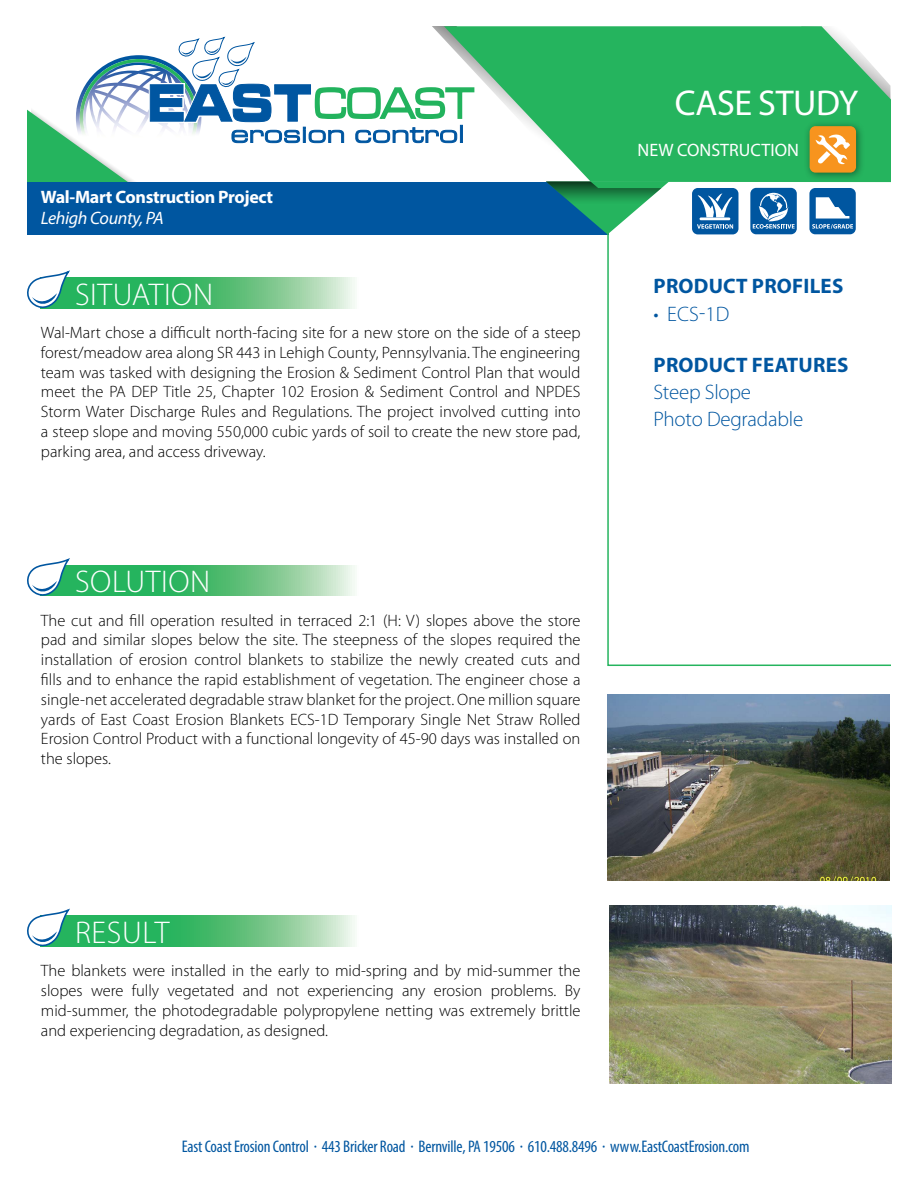
<style>
.page{position:relative;width:918px;height:1188px;background:#fff}
.page>*{position:absolute;margin:0;border:0;box-sizing:border-box;transform-origin:0 0}
.t1{font:36px "Myriad Pro";letter-spacing:-.01em;color:#fff}
.t2{font:300 31.5px "Myriad Pro";letter-spacing:.02em;color:#fff}
.t3{font:300 21px/27px "Myriad Pro";letter-spacing:-.01em;color:#0056a0}
.t4{font:700 21px "Myriad Pro";letter-spacing:.01em;color:#0056a0}
.t5{font:700 18px "Myriad Pro";letter-spacing:-.02em;color:#fff}
.t6{font:italic 18px "Myriad Pro";letter-spacing:-.02em;color:#fff}
.t7{font:18px "Myriad Pro";color:#fff}
.t8{font:condensed 16.8px "Myriad Pro";letter-spacing:-.01em;color:#0056a0}
.t9{font:300 16.5px/19.8px "Myriad Pro";color:#000;text-align:justify}
</style>
<div class="page">
<img style="left:117px;top:55px;width:30px;height:4px">
<img style="left:77px;top:74px;width:17px;height:29px">
<img style="left:110px;top:59px;width:37px;height:3px">
<img style="left:80px;top:76px;width:14px;height:9px">
<img style="left:94px;top:68px;width:53px;height:62px">
<img style="left:80px;top:85px;width:8px;height:9px">
<img style="left:100px;top:62px;width:47px;height:16px">
<img style="left:88px;top:78px;width:12px;height:16px">
<img style="left:80px;top:94px;width:14px;height:9px">
<div style="left:27px;top:182px;width:581px;height:52px;background:#0056a0"></div>
<svg style="left:147px;top:26px;width:297px;height:118px"></svg>
<svg style="left:444px;top:26px;width:447px;height:156px;fill:#25b45e"></svg>
<svg style="left:546px;top:181px;width:123px;height:53px"></svg>
<svg style="left:27px;top:103px;width:111px;height:79px"></svg>
<svg style="left:72px;top:278px;width:283px;height:30px;background:#5ec27f"></svg>
<svg style="left:27px;top:270px;width:45px;height:39px"></svg>
<svg style="left:72px;top:565px;width:283px;height:31px;background:#5ec27f"></svg>
<svg style="left:27px;top:558px;width:45px;height:38px"></svg>
<svg style="left:72px;top:916px;width:283px;height:30px;background:#5ec27f"></svg>
<svg style="left:27px;top:908px;width:45px;height:39px"></svg>
<div style="left:692px;top:188px;width:46px;height:46px;background:#0056a0;border-radius:6px"></div>
<hr style="left:700px;top:217px;width:30px;height:3px;background:#fff">
<svg style="left:698px;top:193px;width:34px;height:24px"></svg>
<div style="left:803px;top:120px;width:62px;height:62px;background:#000;opacity:.5"></div>
<div style="left:810px;top:126px;width:46px;height:47px;background:#f7941e;border-radius:6px"></div>
<svg style="left:816px;top:134px;width:34px;height:31px"></svg>
<div style="left:750px;top:188px;width:47px;height:46px;background:#0056a0;border-radius:6px"></div>
<svg style="left:758px;top:193px;width:31px;height:29px"></svg>
<div style="left:809px;top:188px;width:47px;height:46px;background:#0056a0;border-radius:6px"></div>
<svg style="left:815px;top:197px;width:35px;height:22px"></svg>
<svg style="left:607px;top:223px;width:284px;height:443px"></svg>
<img style="left:607px;top:694px;width:283px;height:186px">
<img style="left:609px;top:906px;width:283px;height:177px">
<h1 class="t1" style="left:675px;top:81px;width:185px">CASE STUDY</h1>
<p class="t5" style="left:41px;top:185px;width:234px">WAL-MART CONSTRUCTION PROJECT</p>
<p class="t6" style="left:41px;top:206px;width:124px">Lehigh County, PA</p>
<h2 class="t2" style="left:75px;top:277px;width:134px">Situation</h2>
<p class="t9" style="left:41px;top:323px;width:541px">Wal-Mart chose a difficult north-facing site for a new store on the side of a steep forest/meadow area along SR 443 in Lehigh County, Pennsylvania. The engineering team was tasked with designing the Erosion &amp; Sediment Control Plan that would meet the PA DEP Title 25, Chapter 102 Erosion &amp; Sediment Control and NPDES Storm Water Discharge Rules and Regulations. The project involved cutting into a steep slope and moving 550,000 cubic yards of soil to create the new store pad, parking area, and access driveway.</p>
<h2 class="t2" style="left:75px;top:565px;width:132px">Solution</h2>
<p class="t9" style="left:41px;top:611px;width:541px">The cut and fill operation resulted in terraced 2:1 (H: V) slopes above the store pad and similar slopes below the site. The steepness of the slopes required the installation of erosion control blankets to stabilize the newly created cuts and fills and to enhance the rapid establishment of vegetation. The engineer chose a single-net accelerated degradable straw blanket for the project. One million square yards of East Coast Erosion Blankets ECS-1D Temporary Single Net Straw Rolled Erosion Control Product with a functional longevity of 45-90 days was installed on the slopes.</p>
<p class="t7" style="left:637px;top:139px;width:160px">NEW CONSTRUCTION</p>
<p class="t4" style="left:654px;top:273px;width:191px">PRODUCT PROFILES</p>
<p class="t3" style="left:654px;top:301px;width:77px">• ECS-1D</p>
<p class="t4" style="left:654px;top:351px;width:196px">PRODUCT FEATURES</p>
<p class="t3" style="left:653px;top:379px;width:151px">Steep Slope<br>Photo Degradable</p>
<h2 class="t2" style="left:75px;top:915px;width:81px">Result</h2>
<p class="t9" style="left:41px;top:961px;width:541px">The blankets were installed in the early to mid-spring and by mid-summer the slopes were fully vegetated and not experiencing any erosion problems. By mid-summer, the photodegradable polypropylene netting was extremely brittle and experiencing degradation, as designed.</p>
<p class="t8" style="left:182px;top:1136px;width:569px">East Coast Erosion Control · 443 Bricker Road · Bernville, PA 19506 · 610.488.8496 · www.EastCoastErosion.com</p>
</div>
